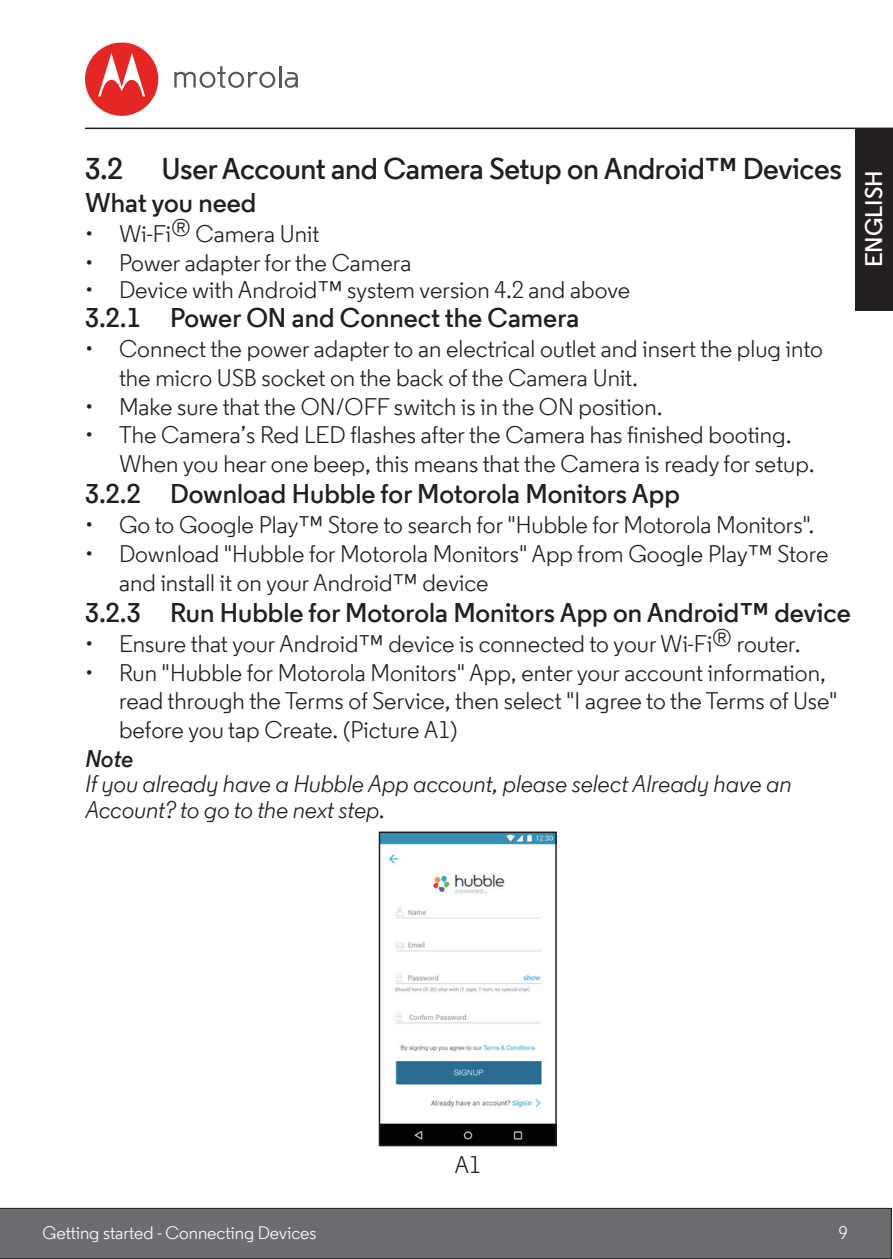
<style>
.page{position:relative;width:893px;height:1259px;background:#fff}
.page>*{position:absolute;margin:0;border:0;box-sizing:border-box;transform-origin:0 0}
.t1{font:600 30px "Moto Sans";letter-spacing:-.01em;color:#231f20}
.t2{font:600 27px "Moto Sans";color:#231f20}
.t3{font:24px/28.8px "Moto Sans";color:#231f20}
.t4{font:italic 24px/25.5px "Moto Sans";letter-spacing:-.005em;color:#231f20}
.t5{font:600 24px "Moto Sans";color:#fff}
.t6{font:italic 600 24px "Moto Sans";color:#231f20}
.t7{font:18px "Moto Sans";color:#fff}
</style>
<div class="page">
<hr style="left:85px;top:128px;width:808px;height:1px;background:#231f20">
<div style="left:0;top:1208px;width:891px;height:50px;background:#6c6d70"></div>
<div style="left:0;top:1208px;width:892px;height:51px;border:1px solid #231f20"></div>
<div style="left:855px;top:128px;width:38px;height:182px;background:#231f20"></div>
<svg style="left:285px;top:72px;width:13px;height:16px"></svg>
<hr style="left:279px;top:66px;width:2px;height:21px;background:#555659">
<svg style="left:174px;top:66px;width:101px;height:22px"></svg>
<svg style="left:85px;top:43px;width:73px;height:73px"></svg>
<img style="left:382px;top:834px;width:172px;height:309px">
<div style="left:379px;top:831px;width:178px;height:315px;border:2px solid #231f20"></div>
<p class="t1" style="left:85px;top:150px;width:40px">3.2</p>
<p class="t1" style="left:162px;top:150px;width:682px">User Account and Camera Setup on Android™ Devices</p>
<p class="t2" style="left:85px;top:186px;width:173px">What you need</p>
<p class="t3" style="left:85px;top:219px;width:236px">• Wi-Fi® Camera Unit</p>
<p class="t3" style="left:85px;top:248px;width:328px">• Power adapter for the Camera</p>
<p class="t3" style="left:85px;top:275px;width:547px">• Device with Android™ system version 4.2 and above</p>
<p class="t2" style="left:85px;top:301px;width:496px">3.2.1 Power ON and Connect the Camera</p>
<p class="t3" style="left:119px;top:334px;width:705px;text-indent:-34px">• Connect the power adapter to an electrical outlet and insert the plug into the micro USB socket on the back of the Camera Unit.</p>
<p class="t3" style="left:85px;top:392px;width:579px">• Make sure that the ON/OFF switch is in the ON position.</p>
<p class="t3" style="left:119px;top:420px;width:697px;text-indent:-34px">• The Camera’s Red LED flashes after the Camera has finished booting.<br>When you hear one beep, this means that the Camera is ready for setup.</p>
<p class="t2" style="left:85px;top:477px;width:596px">3.2.2 Download Hubble for Motorola Monitors App</p>
<p class="t3" style="left:85px;top:510px;width:731px">• Go to Google Play™ Store to search for "Hubble for Motorola Monitors".</p>
<p class="t3" style="left:119px;top:539px;width:711px;text-indent:-34px">• Download "Hubble for Motorola Monitors" App from Google Play™ Store and install it on your Android™ device</p>
<p class="t2" style="left:85px;top:596px;width:767px">3.2.3 Run Hubble for Motorola Monitors App on Android™ device</p>
<p class="t3" style="left:85px;top:629px;width:717px">• Ensure that your Android™ device is connected to your Wi-Fi® router.</p>
<p class="t3" style="left:119px;top:658px;width:720px;text-indent:-34px">• Run "Hubble for Motorola Monitors" App, enter your account information, read through the Terms of Service, then select "I agree to the Terms of Use" before you tap Create. (Picture A1)</p>
<p class="t6" style="left:85px;top:743px;width:50px">Note</p>
<p class="t4" style="left:85px;top:771px;width:708px">If you already have a Hubble App account, please select Already have an<br>Account? to go to the next step.</p>
<p class="t5" style="left:859px;top:267px;width:98px;rotate:-90deg">ENGLISH</p>
<p class="t7" style="left:43px;top:1221px;width:275px">Getting started - Connecting Devices</p>
<p class="t3" style="left:454px;top:1150px;width:28px">A1</p>
<p class="t7" style="left:839px;top:1222px;width:10px">9</p>
</div>
